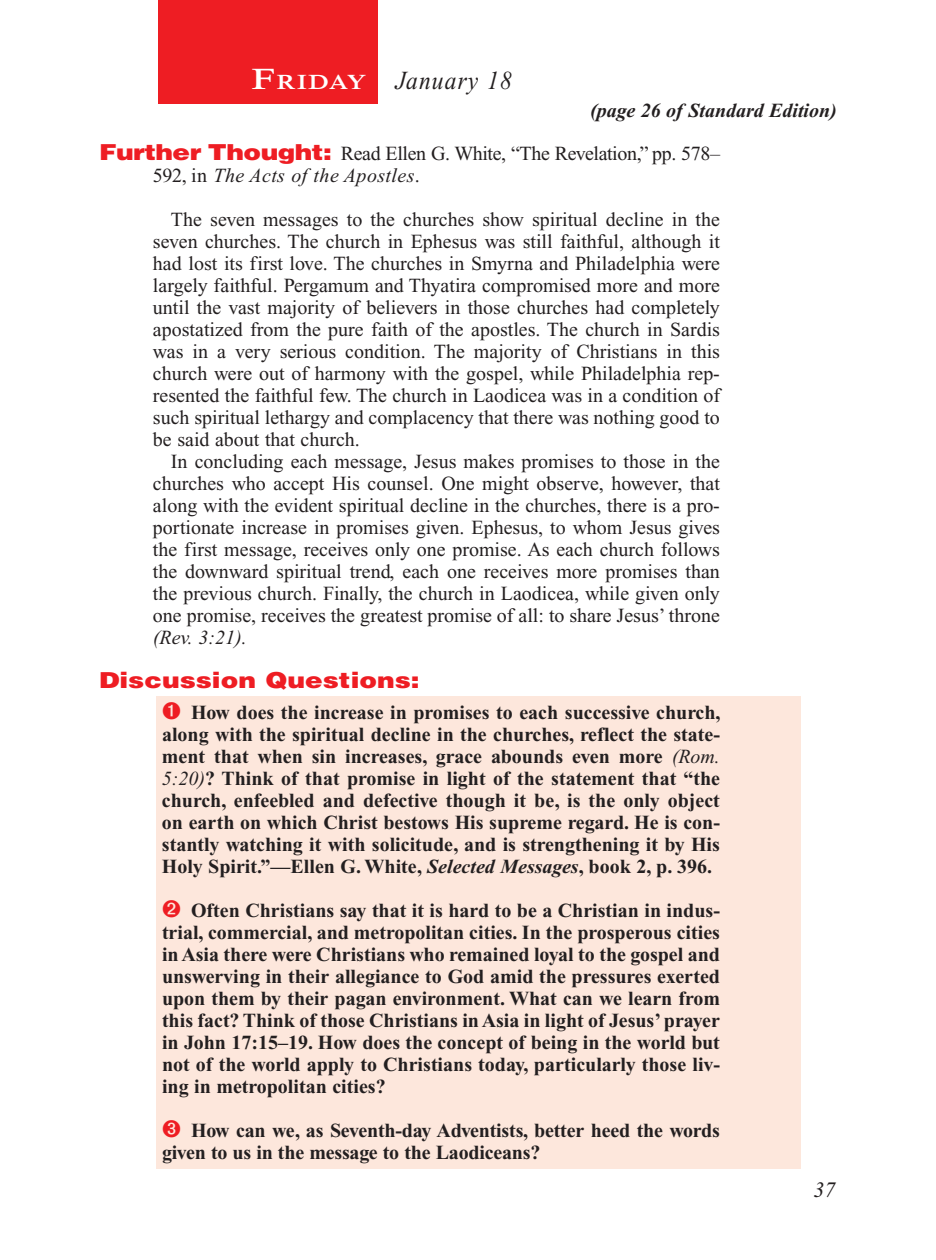
<style>
.page{position:relative;width:936px;height:1260px;background:#fff}
.page>*{position:absolute;margin:0;border:0;box-sizing:border-box;transform-origin:0 0}
.t1{font:italic 26px "Times New Roman PS Std";letter-spacing:.05em;color:#231f20;scale:.9 1}
.t2{font:900 22px "Helvetica LT Std";color:#ee1d23;scale:1.2 1}
.t3{font:italic 22px "Times New Roman PS Std";color:#231f20}
.t4{font:600 21px "Times NRMT Std";letter-spacing:.035em;color:#fff;scale:1.1 1}
.t5{font:20px/22px "Times New Roman PS Std";color:#231f20;text-align:justify}
.t6{font:700 20px/22px "Times New Roman PS Std";letter-spacing:-.005em;color:#231f20;text-align:justify}
.t7{font:20px/22px "Times New Roman PS Std";letter-spacing:-.02em;color:#231f20}
.t8{font:italic 700 20px "Times New Roman PS Std";color:#231f20}
.t9{font:italic 20px "Times New Roman PS Std";color:#231f20}
.s1{font-size:30px}
.s2{font-family:"Helvetica LT Std";font-weight:900;font-size:22px;color:#ee1d23}
.s3{font-style:italic}
.s4{font-weight:400;font-style:italic}
</style>
<div class="page">
<div style="left:158px;top:0;width:220px;height:103px;background:#ee1d23"></div>
<div style="left:157px;top:697px;width:644px;height:472px;background:#fde7dc"></div>
<p class="t4" style="left:252px;top:70px;width:106px"><span class="s1">F</span>riday</p>
<h1 class="t1" style="left:396px;top:66px;width:131px">January 18</h1>
<p class="t8" style="left:590px;top:100px;width:248px">(page 26 of Standard Edition)</p>
<p class="t7" style="left:153px;top:142px;width:569px;text-indent:-54px"><span class="s2">Further Thought:</span> Read Ellen G. White, “The Revelation,” pp. 578–<br>592, in <span class="s3">The Acts of the Apostles</span>.</p>
<p class="t5" style="left:153px;top:208px;width:569px;text-indent:18px">The seven messages to the churches show spiritual decline in the seven churches. The church in Ephesus was still faithful, although it had lost its first love. The churches in Smyrna and Philadelphia were largely faithful. Pergamum and Thyatira compromised more and more until the vast majority of believers in those churches had completely apostatized from the pure faith of the apostles. The church in Sardis was in a very serious condition. The majority of Christians in this church were out of harmony with the gospel, while Philadelphia rep&shy;resented the faithful few. The church in Laodicea was in a condition of such spiritual lethargy and complacency that there was nothing good to be said about that church.</p>
<p class="t5" style="left:153px;top:450px;width:569px;text-indent:18px">In concluding each message, Jesus makes promises to those in the churches who accept His counsel. One might observe, however, that along with the evident spiritual decline in the churches, there is a pro&shy;portionate increase in promises given. Ephesus, to whom Jesus gives the first message, receives only one promise. As each church follows the downward spiritual trend, each one receives more promises than the previous church. Finally, the church in Laodicea, while given only one promise, receives the greatest promise of all: to share Jesus’ throne</p>
<p class="t9" style="left:153px;top:626px;width:95px">(Rev. 3:21).</p>
<p class="t2" style="left:99px;top:666px;width:269px">Discussion Questions:</p>
<p class="t6" style="left:162px;top:701px;width:560px;text-indent:29px">How does the increase in promises to each successive church, along with the spiritual decline in the churches, reflect the state&shy;ment that when sin increases, grace abounds even more <span class="s4">(Rom.<br>5:20)</span>? Think of that promise in light of the statement that “the church, enfeebled and defective though it be, is the only object on earth on which Christ bestows His supreme regard. He is con&shy;stantly watching it with solicitude, and is strengthening it by His Holy Spirit.”—Ellen G. White, <span class="s3">Selected Messages</span>, book 2, p. 396.</p>
<p class="t6" style="left:162px;top:899px;width:560px;text-indent:29px">Often Christians say that it is hard to be a Christian in indus&shy;trial, commercial, and metropolitan cities. In the prosperous cities in Asia there were Christians who remained loyal to the gospel and unswerving in their allegiance to God amid the pressures exerted upon them by their pagan environment. What can we learn from this fact? Think of those Christians in Asia in light of Jesus’ prayer in John 17:15–19. How does the concept of being in the world but not of the world apply to Christians today, particularly those liv&shy;ing in metropolitan cities?</p>
<p class="t6" style="left:162px;top:1119px;width:560px;text-indent:29px">How can we, as Seventh-day Adventists, better heed the words given to us in the message to the Laodiceans?</p>
<p class="t3" style="left:813px;top:1178px;width:23px">37</p>
</div>
